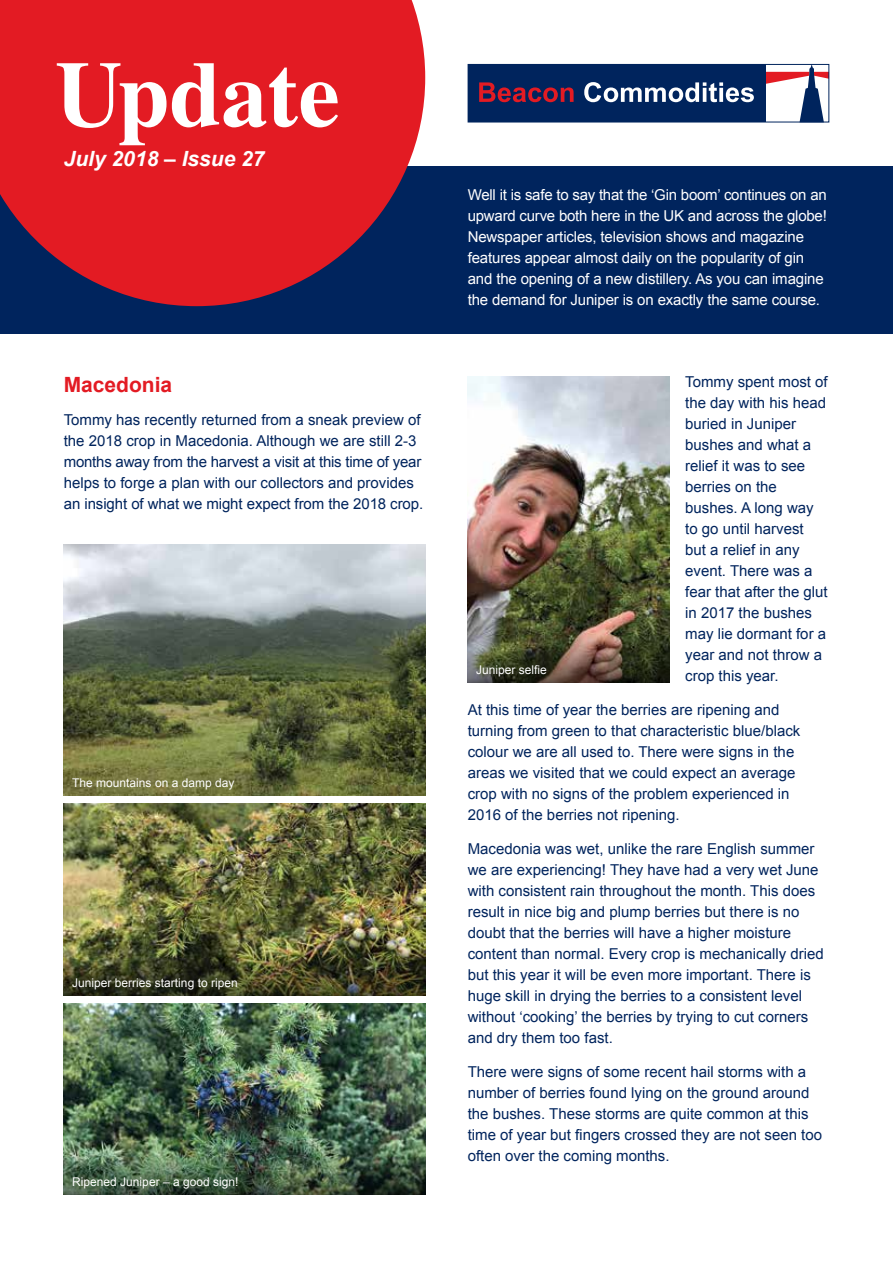
<style>
.page{position:relative;width:893px;height:1263px;background:#fff}
.page>*{position:absolute;margin:0;border:0;box-sizing:border-box;transform-origin:0 0}
.t1{font:700 93px "Times";color:#fff}
.t2{font:italic 700 21px "Arial";color:#fff}
.t3{font:700 21px "Arial";color:#e31b23}
.t4{font:15px/21px "Arial";color:#00245d}
.t5{font:15px/21px "Arial";letter-spacing:-.01em;color:#fff}
.t6{font:12px "Arial";color:#fff}
</style>
<div class="page">
<div style="left:0;top:166px;width:893px;height:168px;background:#00245d"></div>
<svg style="left:766px;top:66px;width:61px;height:54px"></svg>
<div style="left:468px;top:64px;width:298px;height:58px;background:#00245d"></div>
<svg style="left:584px;top:82px;width:170px;height:20px"></svg>
<svg style="left:479px;top:82px;width:95px;height:20px"></svg>
<div style="left:468px;top:64px;width:361px;height:58px;border:1px solid #00245d"></div>
<svg style="left:0;top:0;width:425px;height:306px;background:#c51d2b"></svg>
<img style="left:64px;top:544px;width:361px;height:251px">
<img style="left:64px;top:804px;width:361px;height:141px">
<img style="left:468px;top:376px;width:202px;height:257px">
<img style="left:64px;top:945px;width:361px;height:50px">
<img style="left:64px;top:1003px;width:361px;height:142px">
<img style="left:64px;top:1145px;width:361px;height:50px">
<img style="left:468px;top:633px;width:202px;height:49px">
<h1 class="t1" style="left:55px;top:6px;width:286px">Update</h1>
<h2 class="t2" style="left:64px;top:144px;width:202px">July 2018 – Issue 27</h2>
<h2 class="t3" style="left:64px;top:370px;width:110px">Macedonia</h2>
<p class="t4" style="left:64px;top:410px;width:361px">Tommy has recently returned from a sneak preview of the 2018 crop in Macedonia. Although we are still 2-3 months away from the harvest a visit at this time of year helps to forge a plan with our collectors and provides an insight of what we might expect from the 2018 crop.</p>
<p class="t6" style="left:72px;top:775px;width:164px">The mountains on a damp day</p>
<p class="t6" style="left:72px;top:974px;width:167px">Juniper berries starting to ripen</p>
<p class="t6" style="left:72px;top:1174px;width:168px">Ripened Juniper – a good sign!</p>
<p class="t5" style="left:468px;top:185px;width:361px">Well it is safe to say that the ‘Gin boom’ continues on an upward curve both here in the UK and across the globe!<br>Newspaper articles, television shows and magazine features appear almost daily on the popularity of gin and the opening of a new distillery. As you can imagine the demand for Juniper is on exactly the same course.</p>
<p class="t4" style="left:685px;top:372px;width:144px">Tommy spent most of the day with his head buried in Juniper bushes and what a relief it was to see berries on the bushes. A long way to go until harvest but a relief in any event. There was a fear that after the glut in 2017 the bushes may lie dormant for a year and not throw a crop this year.</p>
<p class="t4" style="left:468px;top:699px;width:334px">At this time of year the berries are ripening and turning from green to that characteristic blue/black colour we are all used to. There were signs in the areas we visited that we could expect an average crop with no signs of the problem experienced in 2016 of the berries not ripening.</p>
<p class="t4" style="left:468px;top:838px;width:357px">Macedonia was wet, unlike the rare English summer we are experiencing! They have had a very wet June with consistent rain throughout the month. This does result in nice big and plump berries but there is no doubt that the berries will have a higher moisture content than normal. Every crop is mechanically dried but this year it will be even more important. There is huge skill in drying the berries to a consistent level without ‘cooking’ the berries by trying to cut corners and dry them too fast.</p>
<p class="t4" style="left:468px;top:1061px;width:356px">There were signs of some recent hail storms with a number of berries found lying on the ground around the bushes. These storms are quite common at this time of year but fingers crossed they are not seen too often over the coming months.</p>
<p class="t6" style="left:476px;top:662px;width:72px">Juniper selfie</p>
</div>
